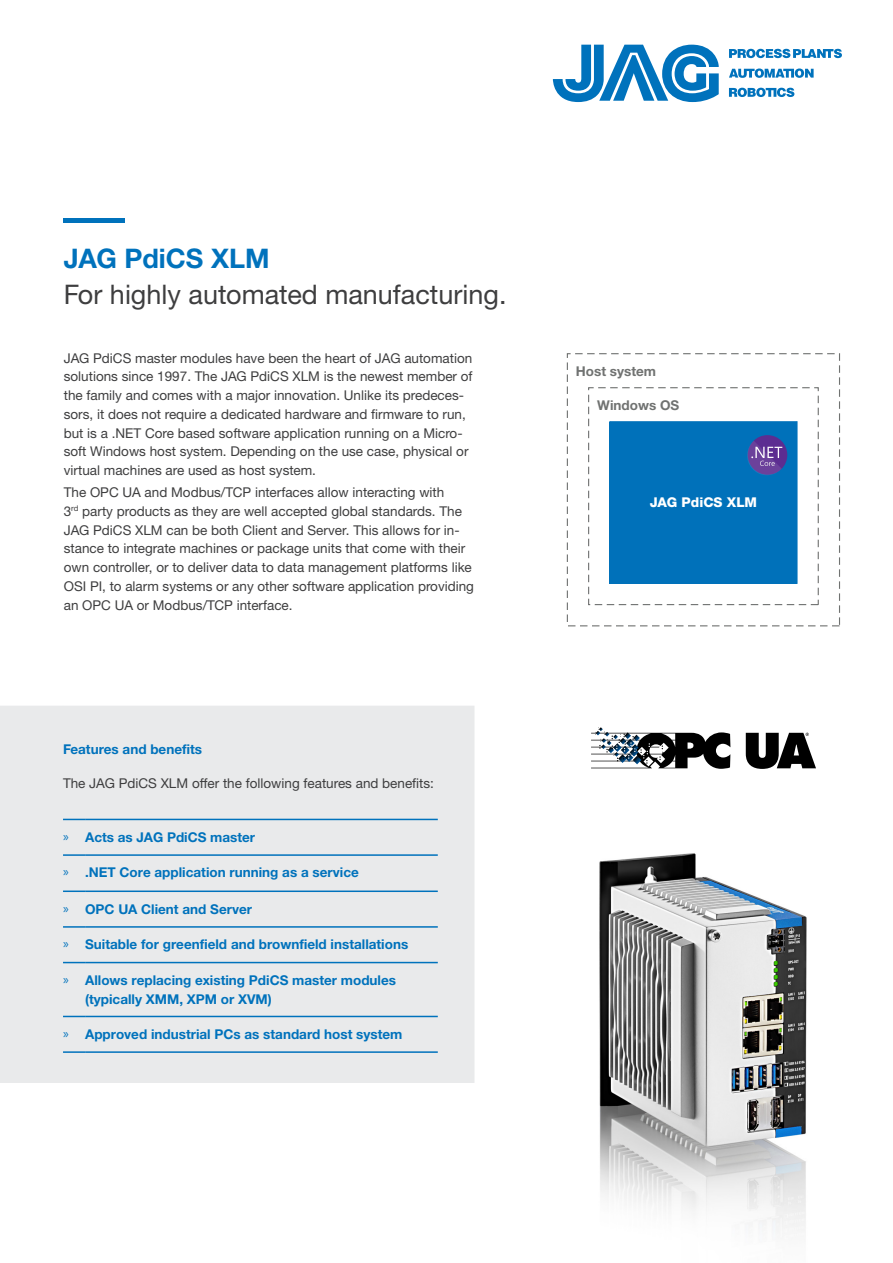
<style>
.page{position:relative;width:893px;height:1263px;background:#fff}
.page>*{position:absolute;margin:0;border:0;box-sizing:border-box;transform-origin:0 0}
.t1{font:27px "Helvetica Neue LTW1 G";color:#3e3e3f}
.t2{font:700 27px "Helvetica Neue LTW1 G";color:#0072bc}
.t3{font:13.5px/18.8px "Helvetica Neue LTW1 G";color:#3e3e3f}
.Absatzformat_1{font:700 13.5px/18.8px "Helvetica Neue LTW1 G";color:#0072bc}
.t4{font:700 13.5px "Helvetica Neue LTW1 G";color:#707271}
.t5{font:800 13.5px "Helvetica Neue LTW1 G";color:#fff}
.Absatzformat_1-2{font:13.5px "Myriad Pro";color:#0072bc}
</style>
<div class="page">
<svg style="left:553px;top:45px;width:166px;height:57px"></svg>
<svg style="left:729px;top:49px;width:113px;height:9px"></svg>
<svg style="left:729px;top:68px;width:85px;height:10px"></svg>
<svg style="left:729px;top:88px;width:65px;height:9px"></svg>
<hr style="left:64px;top:218px;width:61px;height:4px;background:#0072bc">
<div style="left:0;top:706px;width:474px;height:377px;background:#e9eaeb"></div>
<svg style="left:63px;top:819px;width:22px;height:1px"></svg>
<hr style="left:85px;top:819px;width:353px;height:1px;background:#0072bc">
<hr style="left:63px;top:854px;width:22px;height:2px;background:#0072bc">
<hr style="left:85px;top:854px;width:353px;height:2px;background:#0072bc">
<hr style="left:63px;top:890px;width:22px;height:2px;background:#0072bc">
<hr style="left:85px;top:890px;width:353px;height:2px;background:#0072bc">
<hr style="left:63px;top:926px;width:22px;height:2px;background:#0072bc">
<hr style="left:85px;top:926px;width:353px;height:2px;background:#0072bc">
<svg style="left:63px;top:962px;width:22px;height:1px"></svg>
<hr style="left:85px;top:962px;width:353px;height:1px;background:#0072bc">
<svg style="left:63px;top:1016px;width:22px;height:1px"></svg>
<hr style="left:85px;top:1016px;width:353px;height:1px;background:#0072bc">
<hr style="left:63px;top:1051px;width:22px;height:2px;background:#0072bc">
<hr style="left:85px;top:1051px;width:353px;height:2px;background:#0072bc">
<svg style="left:591px;top:727px;width:139px;height:42px"></svg>
<svg style="left:746px;top:733px;width:70px;height:36px"></svg>
<div style="left:567px;top:353px;width:273px;height:273px;border:1px dashed #707271"></div>
<div style="left:610px;top:422px;width:187px;height:161px;background:#0071ba"></div>
<div style="left:609px;top:421px;width:188px;height:163px;border:1px solid #0071ba"></div>
<div style="left:588px;top:387px;width:231px;height:218px;border:1px dashed #707271"></div>
<div style="left:748px;top:435px;width:39px;height:40px;background:#5c2d91;border-radius:50%"></div>
<svg style="left:747px;top:441px;width:35px;height:34px"></svg>
<img style="left:599px;top:853px;width:208px;height:379px">
<p class="t2" style="left:64px;top:242px;width:207px">JAG PdiCS XLM</p>
<p class="t1" style="left:64px;top:278px;width:444px">For highly automated manufacturing.</p>
<p class="t3" style="left:64px;top:348px;width:410px">JAG PdiCS master modules have been the heart of JAG automation solutions since 1997. The JAG PdiCS XLM is the newest member of the family and comes with a major innovation. Unlike its predeces&shy;sors, it does not require a dedicated hardware and firmware to run, but is a .NET Core based software application running on a Micro&shy;soft Windows host system. Depending on the use case, physical or virtual machines are used as host system.</p>
<p class="t3" style="left:64px;top:483px;width:412px">The OPC UA and Modbus/TCP interfaces allow interacting with<br>3<sup>rd</sup> party products as they are well accepted global standards. The JAG PdiCS XLM can be both Client and Server. This allows for in&shy;stance to integrate machines or package units that come with their own controller, or to deliver data to data management platforms like OSI PI, to alarm systems or any other software application providing an OPC UA or Modbus/TCP interface.</p>
<p class="Absatzformat_1" style="left:63px;top:740px;width:141px">Features and benefits</p>
<p class="t3" style="left:63px;top:773px;width:373px">The JAG PdiCS XLM offer the following features and benefits:</p>
<p class="Absatzformat_1-2" style="left:63px;top:828px;width:7px">»</p>
<p class="Absatzformat_1" style="left:85px;top:827px;width:172px">Acts as JAG PdiCS master</p>
<p class="Absatzformat_1-2" style="left:63px;top:864px;width:7px">»</p>
<p class="Absatzformat_1" style="left:85px;top:863px;width:275px">.NET Core application running as a service</p>
<p class="Absatzformat_1-2" style="left:63px;top:900px;width:7px">»</p>
<p class="Absatzformat_1" style="left:85px;top:899px;width:169px">OPC UA Client and Server</p>
<p class="Absatzformat_1-2" style="left:63px;top:935px;width:7px">»</p>
<p class="Absatzformat_1" style="left:85px;top:935px;width:325px">Suitable for greenfield and brownfield installations</p>
<p class="Absatzformat_1-2" style="left:63px;top:971px;width:7px">»</p>
<p class="Absatzformat_1" style="left:85px;top:971px;width:312px">Allows replacing existing PdiCS master modules (typically XMM, XPM or XVM)</p>
<p class="Absatzformat_1-2" style="left:63px;top:1025px;width:7px">»</p>
<p class="Absatzformat_1" style="left:85px;top:1024px;width:319px">Approved industrial PCs as standard host system</p>
<p class="t4" style="left:576px;top:362px;width:82px">Host system</p>
<p class="t4" style="left:597px;top:396px;width:84px">Windows OS</p>
<p class="t5" style="left:650px;top:494px;width:109px">JAG PdiCS XLM</p>
</div>
